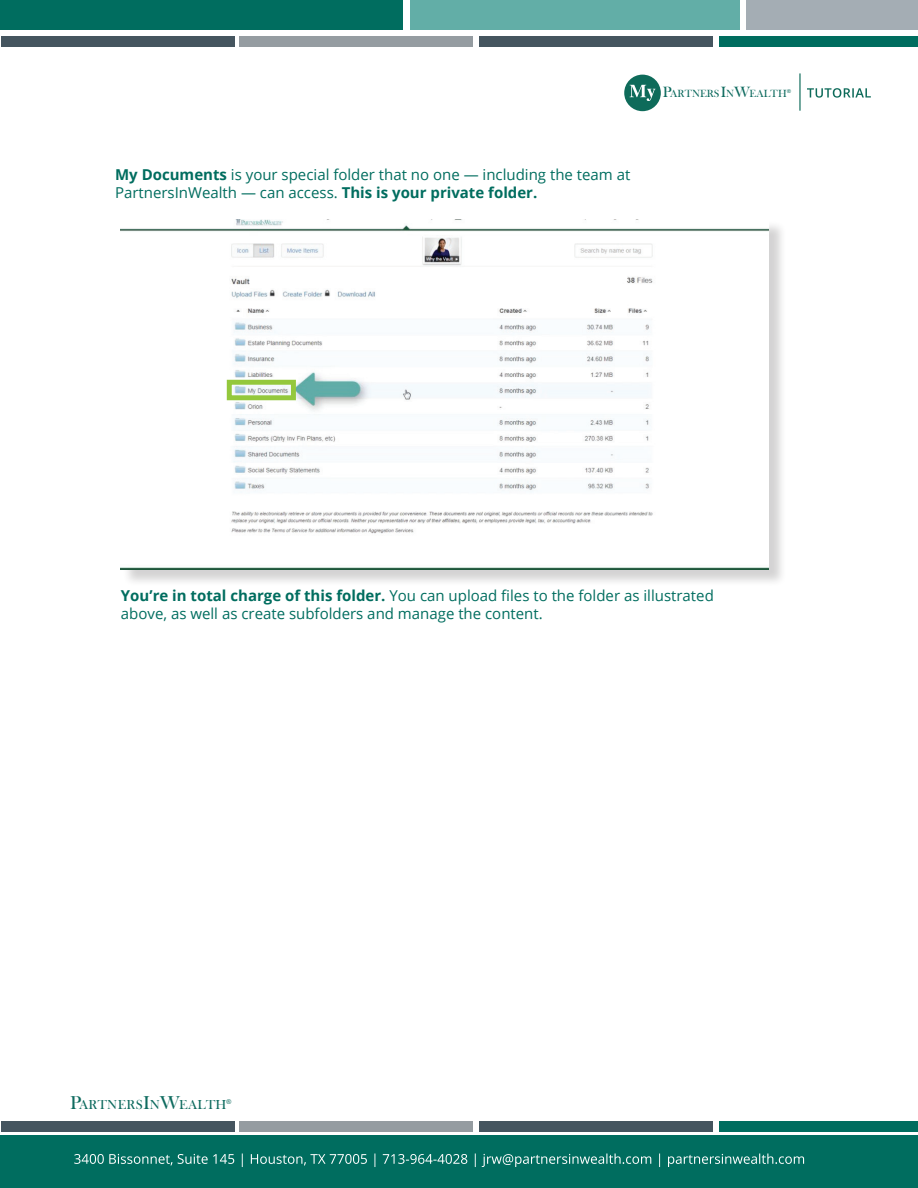
<style>
.page{position:relative;width:918px;height:1188px;background:#fff}
.page>*{position:absolute;margin:0;border:0;box-sizing:border-box;transform-origin:0 0}
.t1{font:15px/18px "Open Sans";color:#006d5f}
.t2{font:13.5px "Bask Old Face";letter-spacing:.03em;color:#0e6b5f}
.t3{font:10.65px "Bask Old Face";color:#0e6b5f}
.s1{font-weight:700}
.s2{font-size:15.3px}
.s3{font-size:19.2px}
</style>
<div class="page">
<div style="left:122px;top:221px;width:664px;height:366px;background:#231f20;opacity:.2"></div>
<img style="left:121px;top:219px;width:648px;height:350px">
<div style="left:1px;top:0;width:402px;height:30px;background:#006d5f"></div>
<div style="left:410px;top:0;width:330px;height:30px;background:#62aea7"></div>
<div style="left:746px;top:0;width:172px;height:30px;background:#a4adb4"></div>
<div style="left:1px;top:36px;width:233px;height:10px;background:#45555f"></div>
<div style="left:239px;top:36px;width:233px;height:10px;background:#959ca1"></div>
<div style="left:479px;top:36px;width:234px;height:10px;background:#45555f"></div>
<div style="left:719px;top:36px;width:199px;height:10px;background:#006d5f"></div>
<div style="left:1px;top:1135px;width:917px;height:53px;background:#006d5f"></div>
<svg style="left:74px;top:1154px;width:730px;height:13px"></svg>
<div style="left:1px;top:1121px;width:233px;height:11px;background:#45555f"></div>
<div style="left:239px;top:1121px;width:233px;height:11px;background:#959ca1"></div>
<div style="left:479px;top:1121px;width:234px;height:11px;background:#45555f"></div>
<div style="left:719px;top:1121px;width:199px;height:11px;background:#006d5f"></div>
<div style="left:227px;top:380px;width:69px;height:20px;border:5px solid #94c83c"></div>
<div style="left:624px;top:75px;width:37px;height:36px;background:#0e6b5a;border-radius:50%"></div>
<svg style="left:630px;top:85px;width:25px;height:16px"></svg>
<hr style="left:799px;top:73px;width:2px;height:38px;background:#0e6b5a">
<svg style="left:807px;top:88px;width:64px;height:10px"></svg>
<p class="t1" style="left:115px;top:165px;width:517px"><span class="s1">My Documents</span> is your special folder that no one — including the team at<br>PartnersInWealth — can access. <span class="s1">This is your private folder.</span></p>
<p class="t3" style="left:663px;top:88px;width:129px"><span class="s2">P</span>ARTNERS <span class="s2">I</span>N<span class="s2">W</span>EALTH<sup>®</sup></p>
<p class="t1" style="left:121px;top:586px;width:594px"><span class="s1">You’re in total charge of this folder.</span> You can upload files to the folder as illustrated above, as well as create subfolders and manage the content.</p>
<p class="t2" style="left:70px;top:1097px;width:163px"><span class="s3">P</span>ARTNERS<span class="s3">I</span>N<span class="s3">W</span>EALTH<sup>®</sup></p>
</div>
